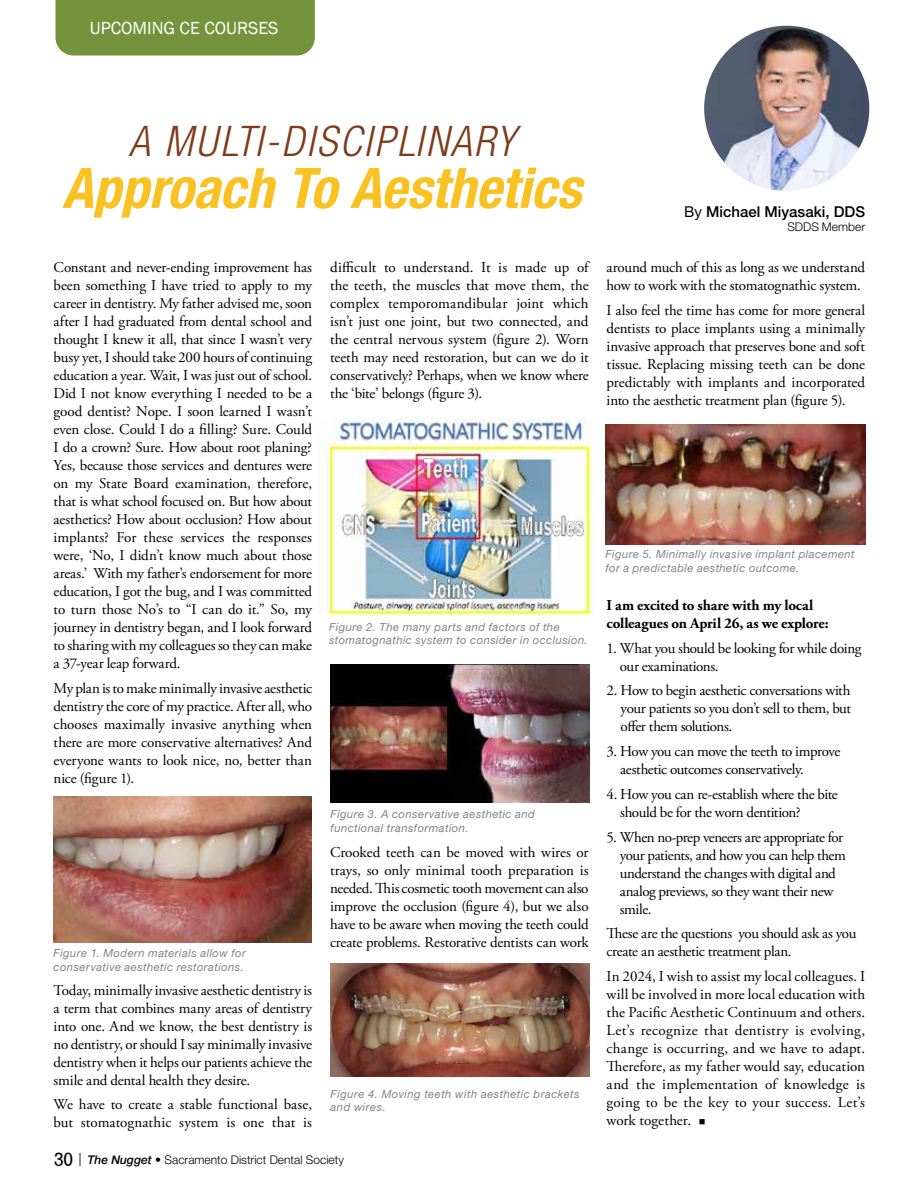
<style>
.page{position:relative;width:918px;height:1188px;background:#fff}
.page>*{position:absolute;margin:0;border:0;box-sizing:border-box;transform-origin:0 0}
.t1{font:italic 700 condensed 55.8px "Helvetica Neue LT Std";color:#f9c121}
.t2{font:italic 300 condensed 42.3px "Helvetica Neue LT Std";letter-spacing:.055em;color:#7e3c1b}
.t3{font:18px "Franklin Gothic";color:#fff}
.t4{font:15px/18px "Adobe Garamond Pro";letter-spacing:-.02em;color:#000;text-align:justify}
.t5{font:15px/18px "Adobe Garamond Pro";color:#000}
.t6{font:700 15px/18px "Adobe Garamond Pro";letter-spacing:-.01em;color:#000}
.t7{font:500 15px "Helvetica Neue LT Std";color:#000}
.t8{font:300 12px "Helvetica Neue LT Std";color:#000}
.t9{font:italic 11.25px/13.5px "Helvetica Neue LT Std";letter-spacing:.04em;color:#808285}
.s1{font-family:"Granite";font-weight:400;font-size:19.5px}
.s2{font-weight:400;font-stretch:condensed;font-size:18px}
.s3{font-weight:500;font-style:italic}
.s4{font-weight:400}
</style>
<div class="page">
<img style="left:703px;top:24px;width:168px;height:168px;border-radius:84px">
<img style="left:331px;top:963px;width:258px;height:114px">
<img style="left:605px;top:424px;width:260px;height:120px">
<img style="left:54px;top:797px;width:258px;height:145px">
<img style="left:317px;top:418px;width:277px;height:196px">
<img style="left:331px;top:664px;width:258px;height:138px">
<div style="left:56px;top:0;width:259px;height:56px;background:#75933c"></div>
<p class="t3" style="left:90px;top:17px;width:190px">UPCOMING CE COURSES</p>
<h2 class="t2" style="left:129px;top:117px;width:388px">A MULTI-DISCIPLINARY</h2>
<h1 class="t1" style="left:62px;top:154px;width:521px">Approach To Aesthetics</h1>
<p class="t4" style="left:54px;top:259px;width:260px">Constant and never-ending improvement has been something I have tried to apply to my career in dentistry. My father advised me, soon after I had graduated from dental school and thought I knew it all, that since I wasn’t very busy yet, I should take 200 hours of continuing education a year. Wait, I was just out of school.<br>Did I not know everything I needed to be a good dentist? Nope. I soon learned I wasn’t even close. Could I do a filling? Sure. Could I do a crown? Sure. How about root planing?<br>Yes, because those services and dentures were on my State Board examination, therefore, that is what school focused on. But how about aesthetics? How about occlusion? How about implants? For these services the responses were, ‘No, I didn’t know much about those areas.’ With my father’s endorsement for more education, I got the bug, and I was committed to turn those No’s to “I can do it.” So, my journey in dentistry began, and I look forward to sharing with my colleagues so they can make a 37-year leap forward.</p>
<p class="t4" style="left:54px;top:680px;width:260px">My plan is to make minimally invasive aesthetic dentistry the core of my practice. After all, who chooses maximally invasive anything when there are more conservative alternatives? And everyone wants to look nice, no, better than nice (figure 1).</p>
<p class="t9" style="left:54px;top:946px;width:194px">Figure 1. Modern materials allow for conservative aesthetic restorations.</p>
<p class="t4" style="left:54px;top:981px;width:260px">Today, minimally invasive aesthetic dentistry is a term that combines many areas of dentistry into one. And we know, the best dentistry is no dentistry, or should I say minimally invasive dentistry when it helps our patients achieve the smile and dental health they desire.</p>
<p class="t5" style="left:54px;top:1096px;width:260px">We have to create a stable functional base, but stomatognathic system is one that is</p>
<p class="t4" style="left:330px;top:259px;width:260px">difficult to understand. It is made up of the teeth, the muscles that move them, the complex temporomandibular joint which isn’t just one joint, but two connected, and the central nervous system (figure 2). Worn teeth may need restoration, but can we do it conservatively? Perhaps, when we know where the ‘bite’ belongs (figure 3).</p>
<p class="t9" style="left:329px;top:620px;width:260px">Figure 2. The many parts and factors of the stomatognathic system to consider in occlusion.</p>
<p class="t9" style="left:331px;top:807px;width:206px">Figure 3. A conservative aesthetic and functional transformation.</p>
<p class="t4" style="left:330px;top:844px;width:260px">Crooked teeth can be moved with wires or trays, so only minimal tooth preparation is needed. This cosmetic tooth movement can also improve the occlusion (figure 4), but we also have to be aware when moving the teeth could create problems. Restorative dentists can work</p>
<p class="t9" style="left:331px;top:1087px;width:251px">Figure 4. Moving teeth with aesthetic brackets and wires.</p>
<p class="t8" style="left:54px;top:1153px;width:291px"><span class="s1">30</span> <span class="s2">|</span> <span class="s3">The Nugget</span> • Sacramento District Dental Society</p>
<p class="t7" style="left:684px;top:202px;width:182px"><span class="s4">By</span> Michael Miyasaki, DDS</p>
<p class="t8" style="left:787px;top:219px;width:79px">SDDS Member</p>
<p class="t4" style="left:607px;top:259px;width:260px">around much of this as long as we understand how to work with the stomatognathic system.</p>
<p class="t4" style="left:607px;top:302px;width:260px">I also feel the time has come for more general dentists to place implants using a minimally invasive approach that preserves bone and soft tissue. Replacing missing teeth can be done predictably with implants and incorporated into the aesthetic treatment plan (figure 5).</p>
<p class="t9" style="left:606px;top:548px;width:251px">Figure 5. Minimally invasive implant placement for a predictable aesthetic outcome.</p>
<p class="t6" style="left:607px;top:596px;width:224px">I am excited to share with my local colleagues on April 26, as we explore:</p>
<p class="t4" style="left:620px;top:639px;width:243px;text-indent:-13px">1. What you should be looking for while doing our examinations.</p>
<p class="t4" style="left:621px;top:682px;width:232px;text-indent:-14px">2. How to begin aesthetic conversations with your patients so you don’t sell to them, but offer them solutions.</p>
<p class="t4" style="left:620px;top:743px;width:222px;text-indent:-14px">3. How you can move the teeth to improve aesthetic outcomes conservatively.</p>
<p class="t4" style="left:620px;top:786px;width:219px;text-indent:-14px">4. How you can re-establish where the bite should be for the worn dentition?</p>
<p class="t4" style="left:620px;top:828px;width:228px;text-align:left;text-indent:-13px">5. When no-prep veneers are appropriate for your patients, and how you can help them understand the changes with digital and analog previews, so they want their new smile.</p>
<p class="t4" style="left:607px;top:925px;width:251px">These are the questions you should ask as you create an aesthetic treatment plan.</p>
<p class="t4" style="left:607px;top:968px;width:260px">In 2024, I wish to assist my local colleagues. I will be involved in more local education with the Pacific Aesthetic Continuum and others.<br>Let’s recognize that dentistry is evolving, change is occurring, and we have to adapt.<br>Therefore, as my father would say, education and the implementation of knowledge is going to be the key to your success. Let’s work together. ■</p>
</div>
